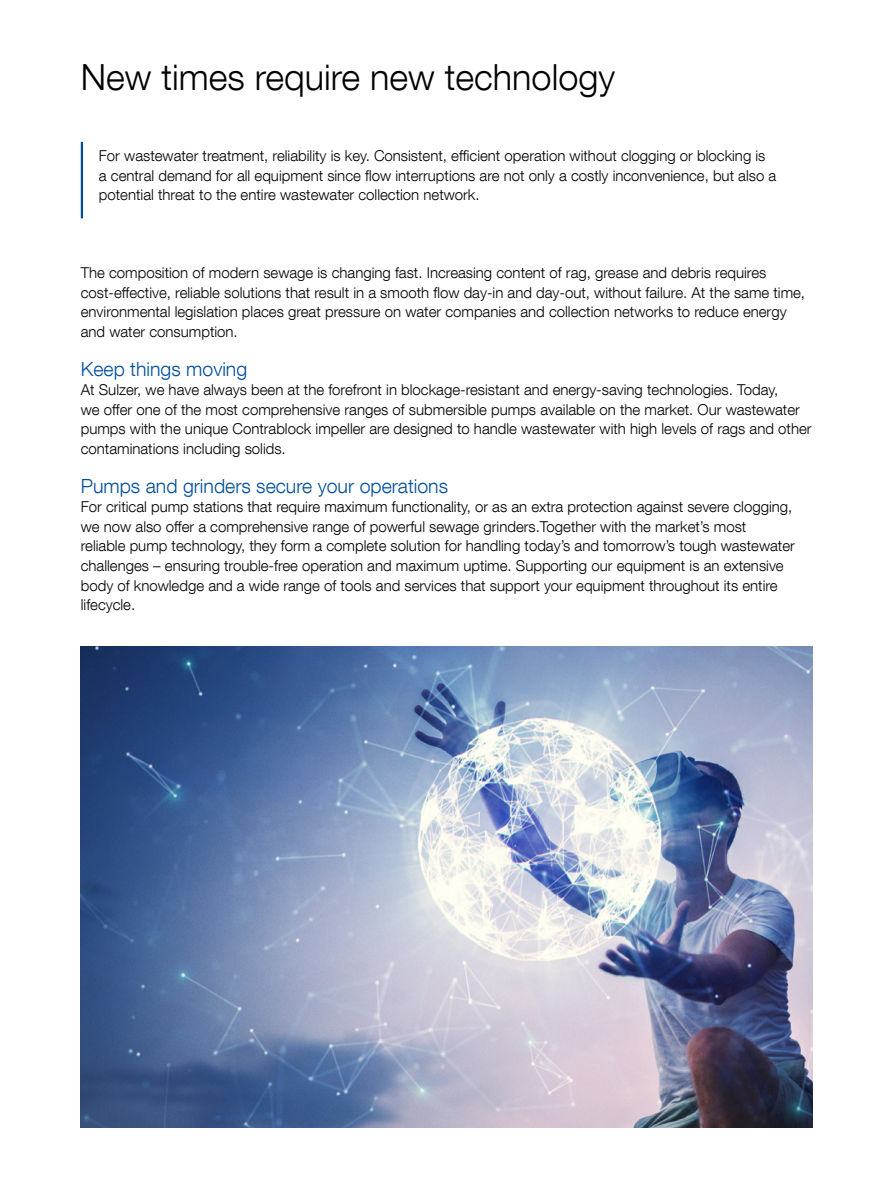
<style>
.page{position:relative;width:893px;height:1191px;background:#fff}
.page>*{position:absolute;margin:0;border:0;box-sizing:border-box;transform-origin:0 0}
.t1{font:300 36px "Helvetica Neue LT Com";color:#000}
.Subtitle_blue{font:300 19.5px "Helvetica Neue LT Com";color:#004e9b}
.Body_text{font:300 15px/19.5px "Helvetica Neue LT Com";color:#000}
</style>
<div class="page">
<hr style="left:81px;top:142px;width:2px;height:76px;background:#004e9b">
<img style="left:81px;top:647px;width:731px;height:480px">
<p class="t1" style="left:81px;top:55px;width:536px">New times require new technology</p>
<p class="Body_text" style="left:99px;top:146px;width:679px">For wastewater treatment, reliability is key. Consistent, efficient operation without clogging or blocking is a central demand for all equipment since flow interruptions are not only a costly inconvenience, but also a potential threat to the entire wastewater collection network.</p>
<p class="Body_text" style="left:81px;top:263px;width:726px">The composition of modern sewage is changing fast. Increasing content of rag, grease and debris requires cost-effective, reliable solutions that result in a smooth flow day-in and day-out, without failure. At the same time, environmental legislation places great pressure on water companies and collection networks to reduce energy and water consumption.</p>
<p class="Subtitle_blue" style="left:81px;top:357px;width:168px">Keep things moving</p>
<p class="Body_text" style="left:81px;top:380px;width:732px">At Sulzer, we have always been at the forefront in blockage-resistant and energy-saving technologies. Today,<br>we offer one of the most comprehensive ranges of submersible pumps available on the market. Our wastewater pumps with the unique Contrablock impeller are designed to handle wastewater with high levels of rags and other contaminations including solids.</p>
<p class="Subtitle_blue" style="left:81px;top:474px;width:369px">Pumps and grinders secure your operations</p>
<p class="Body_text" style="left:81px;top:497px;width:716px">For critical pump stations that require maximum functionality, or as an extra protection against severe clogging, we now also offer a comprehensive range of powerful sewage grinders.Together with the market’s most<br>reliable pump technology, they form a complete solution for handling today’s and tomorrow’s tough wastewater challenges – ensuring trouble-free operation and maximum uptime. Supporting our equipment is an extensive body of knowledge and a wide range of tools and services that support your equipment throughout its entire lifecycle.</p>
</div>
